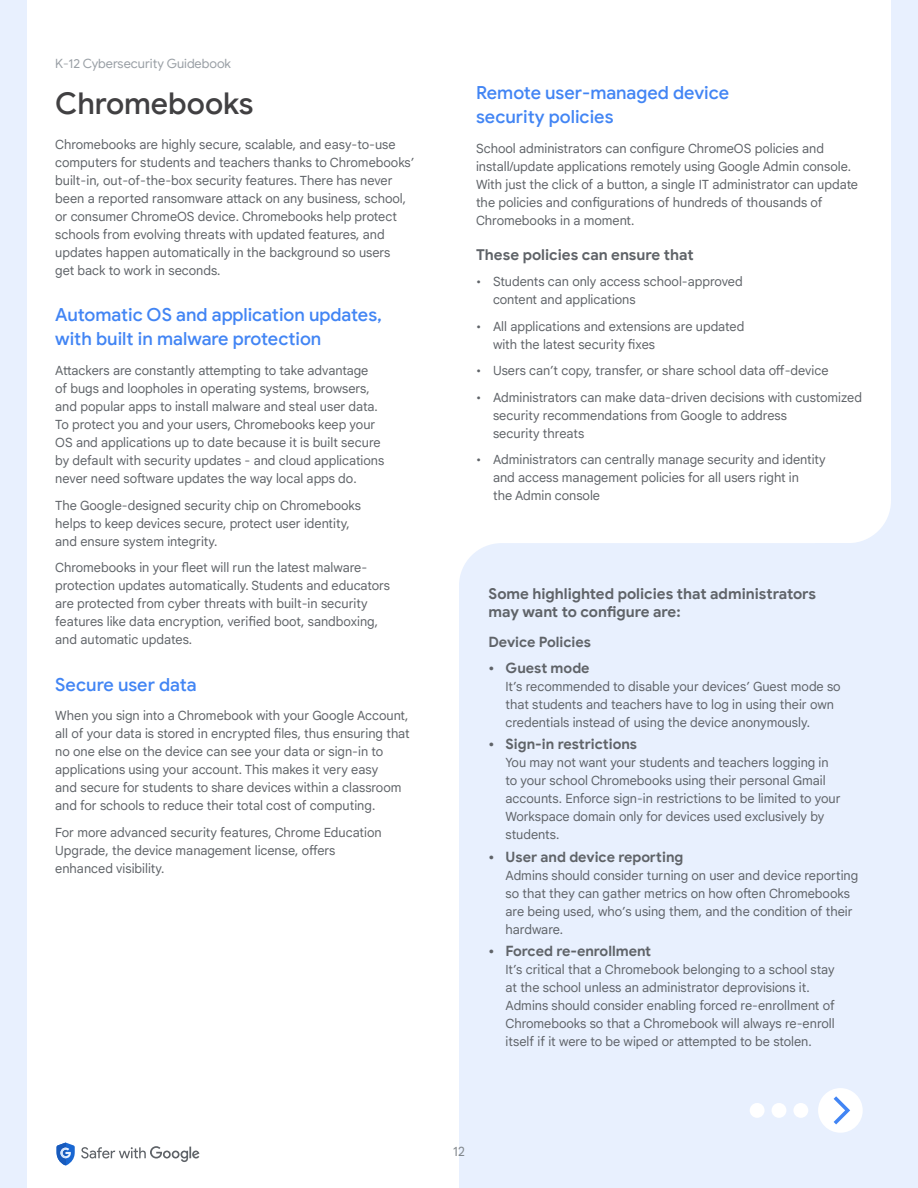
<style>
.page{position:relative;width:918px;height:1188px;background:#fff}
.page>*{position:absolute;margin:0;border:0;box-sizing:border-box;transform-origin:0 0}
.t1{font:500 30px "Google Sans";letter-spacing:-.005em;color:#414042}
.t2{font:500 18px/24px "Google Sans";letter-spacing:-.005em;color:#4285f4}
.t3{font:700 15px/18px "Google Sans";letter-spacing:-.005em;color:#5f6368}
.t4{font:700 14.25px "Google Sans";letter-spacing:-.005em;color:#5f6368}
.t5{font:12.75px/18px "Google Sans Text";color:#5f6368}
.t6{font:12.75px "Google Sans";color:#9aa0a6}
.t7{font:12.75px "Google Sans Text";color:#80868b}
</style>
<div class="page">
<div style="left:0;top:0;width:27px;height:1188px;background:#e8f0fe"></div>
<div style="left:815px;top:0;width:103px;height:1188px;background:#e8f0fe"></div>
<div style="left:815px;top:0;width:76px;height:543px;background:#fff"></div>
<div style="left:459px;top:543px;width:356px;height:645px;background:#e8f0fe"></div>
<div style="left:818px;top:1088px;width:45px;height:45px;background:#fff;border-radius:50%"></div>
<svg style="left:834px;top:1096px;width:16px;height:28px"></svg>
<div style="left:793px;top:1103px;width:15px;height:15px;background:#fff;border-radius:50%"></div>
<div style="left:772px;top:1103px;width:14px;height:15px;background:#fff;border-radius:50%"></div>
<div style="left:750px;top:1103px;width:15px;height:15px;background:#fff;border-radius:50%"></div>
<svg style="left:81px;top:1146px;width:118px;height:16px"></svg>
<svg style="left:57px;top:1143px;width:18px;height:22px"></svg>
<svg style="left:60px;top:1148px;width:6px;height:10px"></svg>
<p class="t6" style="left:55px;top:55px;width:177px">K-12 Cybersecurity Guidebook</p>
<h1 class="t1" style="left:55px;top:85px;width:200px">Chromebooks</h1>
<p class="t5" style="left:55px;top:135px;width:361px">Chromebooks are highly secure, scalable, and easy-to-use computers for students and teachers thanks to Chromebooks’ built-in, out-of-the-box security features. There has never been a reported ransomware attack on any business, school, or consumer ChromeOS device. Chromebooks help protect schools from evolving threats with updated features, and updates happen automatically in the background so users<br>get back to work in seconds.</p>
<h2 class="t2" style="left:55px;top:303px;width:328px">Automatic OS and application updates, with built in malware protection</h2>
<p class="t5" style="left:55px;top:361px;width:330px">Attackers are constantly attempting to take advantage<br>of bugs and loopholes in operating systems, browsers, and popular apps to install malware and steal user data.<br>To protect you and your users, Chromebooks keep your OS and applications up to date because it is built secure by default with security updates - and cloud applications never need software updates the way local apps do.</p>
<p class="t5" style="left:55px;top:496px;width:307px">The Google-designed security chip on Chromebooks helps to keep devices secure, protect user identity, and ensure system integrity.</p>
<p class="t5" style="left:55px;top:558px;width:336px">Chromebooks in your fleet will run the latest malware&shy;protection updates automatically. Students and educators are protected from cyber threats with built-in security features like data encryption, verified boot, sandboxing, and automatic updates.</p>
<h2 class="t2" style="left:55px;top:672px;width:143px">Secure user data</h2>
<p class="t5" style="left:55px;top:706px;width:356px">When you sign into a Chromebook with your Google Account, all of your data is stored in encrypted files, thus ensuring that no one else on the device can see your data or sign-in to applications using your account. This makes it very easy<br>and secure for students to share devices within a classroom and for schools to reduce their total cost of computing.</p>
<p class="t5" style="left:55px;top:823px;width:328px">For more advanced security features, Chrome Education<br>Upgrade, the device management license, offers enhanced visibility.</p>
<h2 class="t2" style="left:476px;top:81px;width:255px">Remote user-managed device security policies</h2>
<p class="t5" style="left:476px;top:139px;width:384px">School administrators can configure ChromeOS policies and install/update applications remotely using Google Admin console.<br>With just the click of a button, a single IT administrator can update the policies and configurations of hundreds of thousands of Chromebooks in a moment.</p>
<p class="t3" style="left:476px;top:246px;width:219px">These policies can ensure that</p>
<p class="t5" style="left:493px;top:273px;width:251px;text-indent:-17px">• Students can only access school-approved content and applications</p>
<p class="t5" style="left:493px;top:317px;width:253px;text-indent:-17px">• All applications and extensions are updated with the latest security fixes</p>
<p class="t5" style="left:476px;top:362px;width:354px">• Users can’t copy, transfer, or share school data off-device</p>
<p class="t5" style="left:493px;top:388px;width:371px;text-indent:-17px">• Administrators can make data-driven decisions with customized security recommendations from Google to address<br>security threats</p>
<p class="t5" style="left:493px;top:451px;width:334px;text-indent:-17px">• Administrators can centrally manage security and identity and access management policies for all users right in<br>the Admin console</p>
<p class="t3" style="left:489px;top:585px;width:329px">Some highlighted policies that administrators may want to configure are:</p>
<p class="t4" style="left:489px;top:633px;width:104px">Device Policies</p>
<p class="t4" style="left:489px;top:659px;width:103px">• Guest mode</p>
<p class="t5" style="left:506px;top:677px;width:337px">It’s recommended to disable your devices’ Guest mode so that students and teachers have to log in using their own credentials instead of using the device anonymously.</p>
<p class="t4" style="left:489px;top:736px;width:150px">• Sign-in restrictions</p>
<p class="t5" style="left:506px;top:754px;width:337px">You may not want your students and teachers logging in to your school Chromebooks using their personal Gmail accounts. Enforce sign-in restrictions to be limited to your Workspace domain only for devices used exclusively by students.</p>
<p class="t4" style="left:489px;top:848px;width:196px">• User and device reporting</p>
<p class="t5" style="left:506px;top:866px;width:354px">Admins should consider turning on user and device reporting so that they can gather metrics on how often Chromebooks are being used, who’s using them, and the condition of their hardware.</p>
<p class="t4" style="left:489px;top:942px;width:164px">• Forced re-enrollment</p>
<p class="t5" style="left:506px;top:960px;width:331px">It’s critical that a Chromebook belonging to a school stay at the school unless an administrator deprovisions it.<br>Admins should consider enabling forced re-enrollment of Chromebooks so that a Chromebook will always re-enroll itself if it were to be wiped or attempted to be stolen.</p>
<p class="t7" style="left:453px;top:1142px;width:13px">12</p>
</div>
